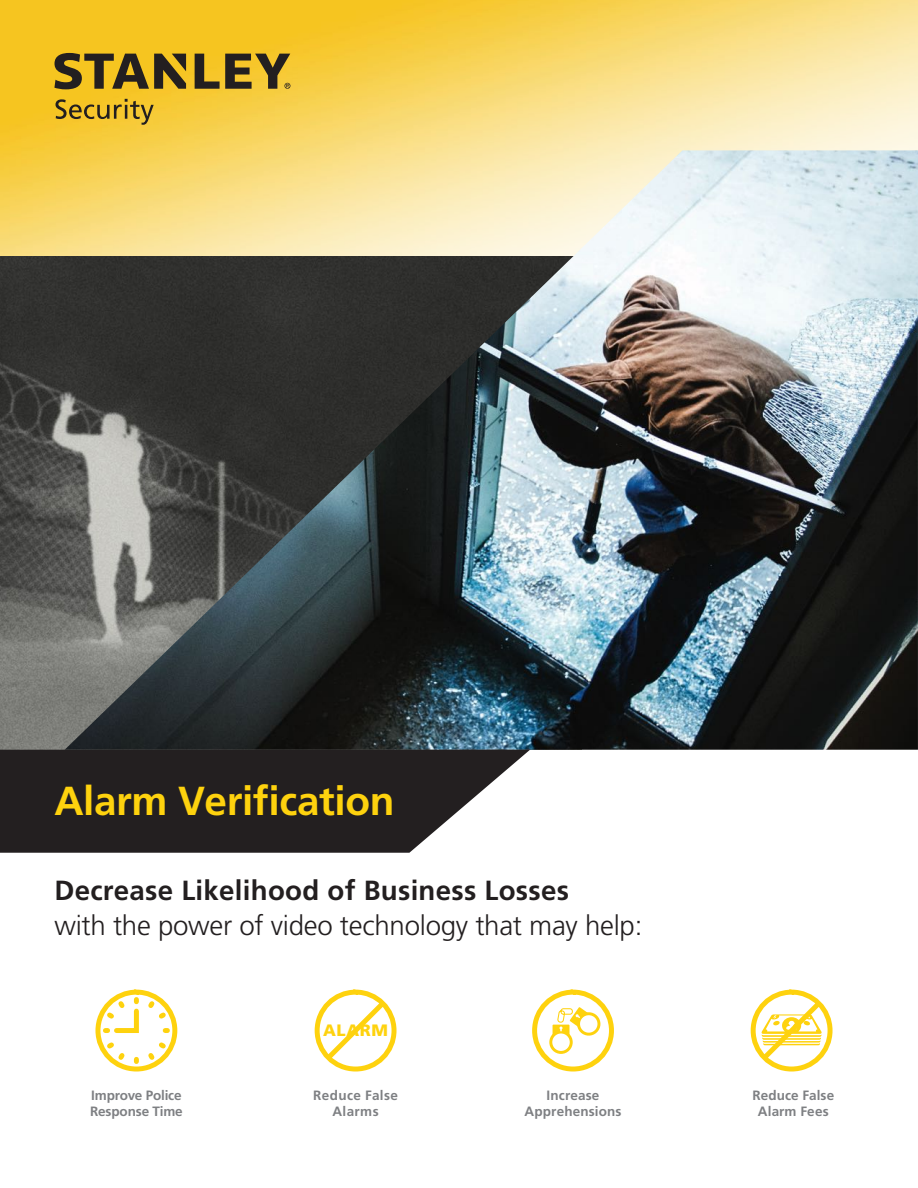
<style>
.page{position:relative;width:918px;height:1188px;background:#fff}
.page>*{position:absolute;margin:0;border:0;box-sizing:border-box;transform-origin:0 0}
.t1{font:700 40.5px "Frutiger";letter-spacing:-.01em;color:#fed20e}
.t2{font:300 27.75px "Frutiger";letter-spacing:-.01em;color:#231f20}
.t3{font:700 27.75px "Frutiger";letter-spacing:.01em;color:#231f20}
.t4{font:900 16.5px "Frutiger";letter-spacing:.03em;color:#fed20e}
.t5{font:700 13.5px/16.5px "Frutiger";letter-spacing:.01em;color:#7e8083;text-align:center}
.t6{font:700 13.5px/16.5px "Frutiger";letter-spacing:-.01em;color:#7e8083}
.t7{font:700 13.5px/16.5px "Frutiger";letter-spacing:.03em;color:#7e8083;text-align:center}
</style>
<div class="page">
<div style="left:95px;top:990px;width:82px;height:82px;border:5px solid #fed20e;border-radius:50%"></div>
<svg style="left:100px;top:995px;width:72px;height:72px"></svg>
<img style="left:0;top:0;width:918px;height:257px">
<svg style="left:56px;top:99px;width:98px;height:26px;background:#c6a029"></svg>
<svg style="left:54px;top:53px;width:236px;height:36px;background:#8f7423"></svg>
<img style="left:0;top:257px;width:65px;height:493px">
<img style="left:65px;top:150px;width:853px;height:600px">
<div style="left:751px;top:990px;width:82px;height:82px;border:5px solid #fed20e;border-radius:50%"></div>
<div style="left:315px;top:990px;width:82px;height:82px;border:5px solid #fed20e;border-radius:50%"></div>
<div style="left:532px;top:990px;width:82px;height:82px;border:5px solid #fed20e;border-radius:50%"></div>
<svg style="left:757px;top:996px;width:69px;height:69px"></svg>
<svg style="left:321px;top:996px;width:69px;height:69px"></svg>
<div style="left:549px;top:1031px;width:24px;height:23px;border:3px solid #fed20e;border-radius:50%"></div>
<svg style="left:553px;top:1007px;width:50px;height:32px"></svg>
<svg style="left:0;top:750px;width:530px;height:103px;background:#3c3939"></svg>
<h1 class="t1" style="left:54px;top:777px;width:342px">Alarm Verification</h1>
<p class="t3" style="left:54px;top:874px;width:516px">Decrease Likelihood of Business Losses</p>
<p class="t2" style="left:54px;top:910px;width:589px">with the power of video technology that may help:</p>
<p class="t4" style="left:323px;top:1020px;width:66px">ALARM</p>
<p class="t6" style="left:90px;top:1087px;width:94px">Improve Police<br>Response Time</p>
<p class="t7" style="left:313px;top:1087px;width:86px">Reduce False<br>Alarms</p>
<p class="t5" style="left:525px;top:1087px;width:99px">Increase<br>Apprehensions</p>
<p class="t5" style="left:752px;top:1087px;width:83px">Reduce False<br>Alarm Fees</p>
</div>
